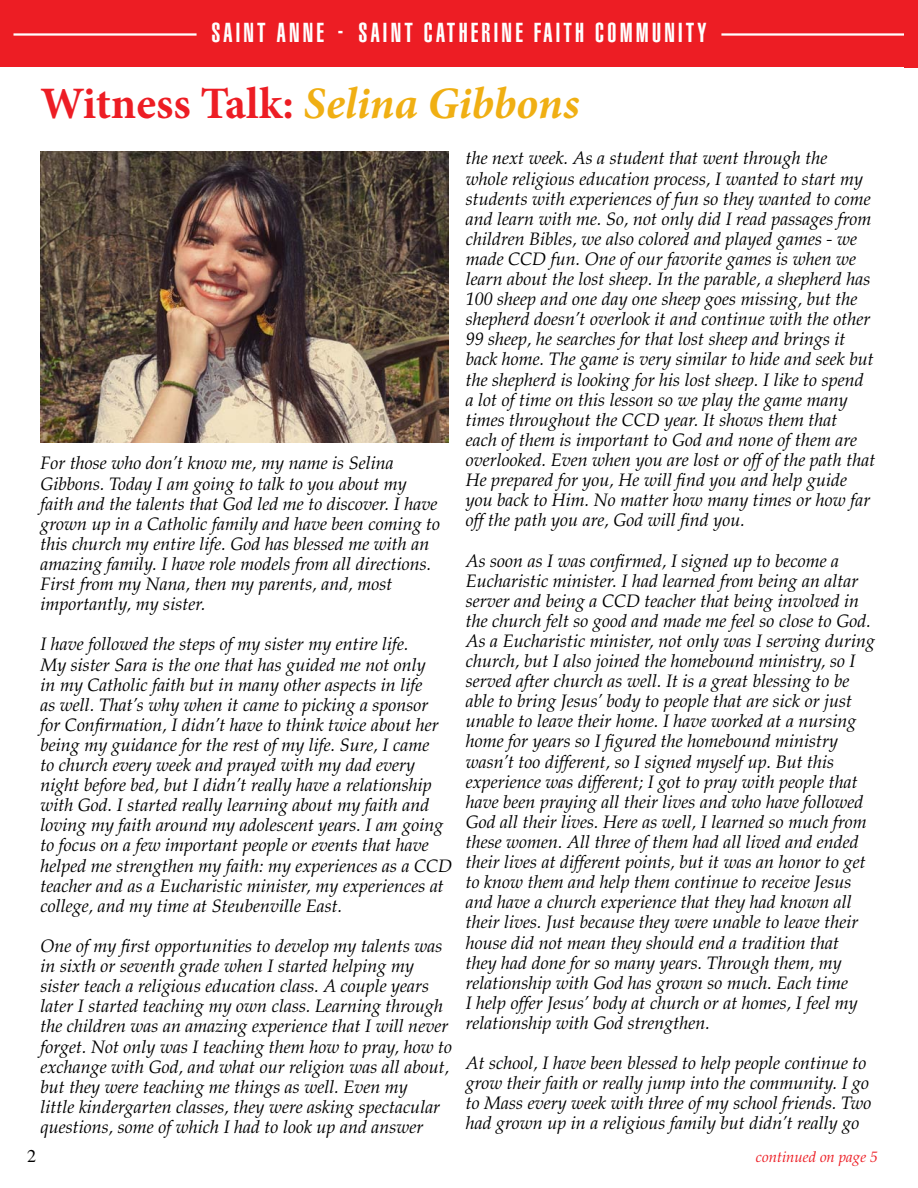
<style>
.page{position:relative;width:918px;height:1188px;background:#fff}
.page>*{position:absolute;margin:0;border:0;box-sizing:border-box;transform-origin:0 0}
.t1{font:italic 700 45px "Minion Pro";letter-spacing:-.005em;color:#f0af13}
.t2{font:900 extra-condensed 27px "Helvetica";letter-spacing:.12em;color:#fff}
.t3{font:italic 18px/20.1px "Palatino";color:#000}
.t4{font:18px "Times";color:#000}
.t5{font:italic 15px "Palatino";color:#ed1d24}
.s1{font-size:33px}
.s2{font-style:normal;color:#ed1d24}
</style>
<div class="page">
<div style="left:0;top:0;width:918px;height:68px;background:#ed1d24"></div>
<hr style="left:14px;top:33px;width:183px;height:3px;background:#fff">
<hr style="left:721px;top:33px;width:183px;height:3px;background:#fff">
<img style="left:40px;top:151px;width:408px;height:292px">
<h2 class="t2" style="left:211px;top:17px;width:497px">SAINT ANNE <span class="s1">-</span> SAINT CATHERINE FAITH COMMUNITY</h2>
<h1 class="t1" style="left:40px;top:71px;width:540px"><span class="s2">Witness Talk:</span> Selina Gibbons</h1>
<p class="t3" style="left:40px;top:454px;width:401px">For those who don’t know me, my name is Selina Gibbons. Today I am going to talk to you about my faith and the talents that God led me to discover. I have grown up in a Catholic family and have been coming to this church my entire life. God has blessed me with an amazing family. I have role models from all directions.<br>First from my Nana, then my parents, and, most importantly, my sister.</p>
<p class="t3" style="left:40px;top:635px;width:413px">I have followed the steps of my sister my entire life.<br>My sister Sara is the one that has guided me not only<br>in my Catholic faith but in many other aspects in life<br>as well. That’s why when it came to picking a sponsor for Confirmation, I didn’t have to think twice about her being my guidance for the rest of my life. Sure, I came<br>to church every week and prayed with my dad every night before bed, but I didn’t really have a relationship with God. I started really learning about my faith and loving my faith around my adolescent years. I am going to focus on a few important people or events that have helped me strengthen my faith: my experiences as a CCD teacher and as a Eucharistic minister, my experiences at college, and my time at Steubenville East.</p>
<p class="t3" style="left:40px;top:936px;width:413px">One of my first opportunities to develop my talents was in sixth or seventh grade when I started helping my sister teach a religious education class. A couple years later I started teaching my own class. Learning through the children was an amazing experience that I will never forget. Not only was I teaching them how to pray, how to exchange with God, and what our religion was all about, but they were teaching me things as well. Even my<br>little kindergarten classes, they were asking spectacular questions, some of which I had to look up and answer</p>
<p class="t3" style="left:466px;top:149px;width:411px">the next week. As a student that went through the<br>whole religious education process, I wanted to start my students with experiences of fun so they wanted to come and learn with me. So, not only did I read passages from children Bibles, we also colored and played games - we made CCD fun. One of our favorite games is when we learn about the lost sheep. In the parable, a shepherd has 100 sheep and one day one sheep goes missing, but the shepherd doesn’t overlook it and continue with the other 99 sheep, he searches for that lost sheep and brings it back home. The game is very similar to hide and seek but the shepherd is looking for his lost sheep. I like to spend a lot of time on this lesson so we play the game many times throughout the CCD year. It shows them that<br>each of them is important to God and none of them are overlooked. Even when you are lost or off of the path that He prepared for you, He will find you and help guide you back to Him. No matter how many times or how far off the path you are, God will find you.</p>
<p class="t3" style="left:466px;top:551px;width:411px">As soon as I was confirmed, I signed up to become a Eucharistic minister. I had learned from being an altar server and being a CCD teacher that being involved in the church felt so good and made me feel so close to God.<br>As a Eucharistic minister, not only was I serving during church, but I also joined the homebound ministry, so I served after church as well. It is a great blessing to be able to bring Jesus’ body to people that are sick or just unable to leave their home. I have worked at a nursing home for years so I figured the homebound ministry wasn’t too different, so I signed myself up. But this experience was different; I got to pray with people that have been praying all their lives and who have followed God all their lives. Here as well, I learned so much from these women. All three of them had all lived and ended their lives at different points, but it was an honor to get to know them and help them continue to receive Jesus and have a church experience that they had known all their lives. Just because they were unable to leave their house did not mean they should end a tradition that<br>they had done for so many years. Through them, my relationship with God has grown so much. Each time<br>I help offer Jesus’ body at church or at homes, I feel my relationship with God strengthen.</p>
<p class="t3" style="left:466px;top:1053px;width:407px">At school, I have been blessed to help people continue to grow their faith or really jump into the community. I go to Mass every week with three of my school friends. Two had grown up in a religious family but didn’t really go</p>
<p class="t4" style="left:27px;top:1145px;width:10px">2</p>
<p class="t5" style="left:756px;top:1148px;width:123px">continued on page 5</p>
</div>
